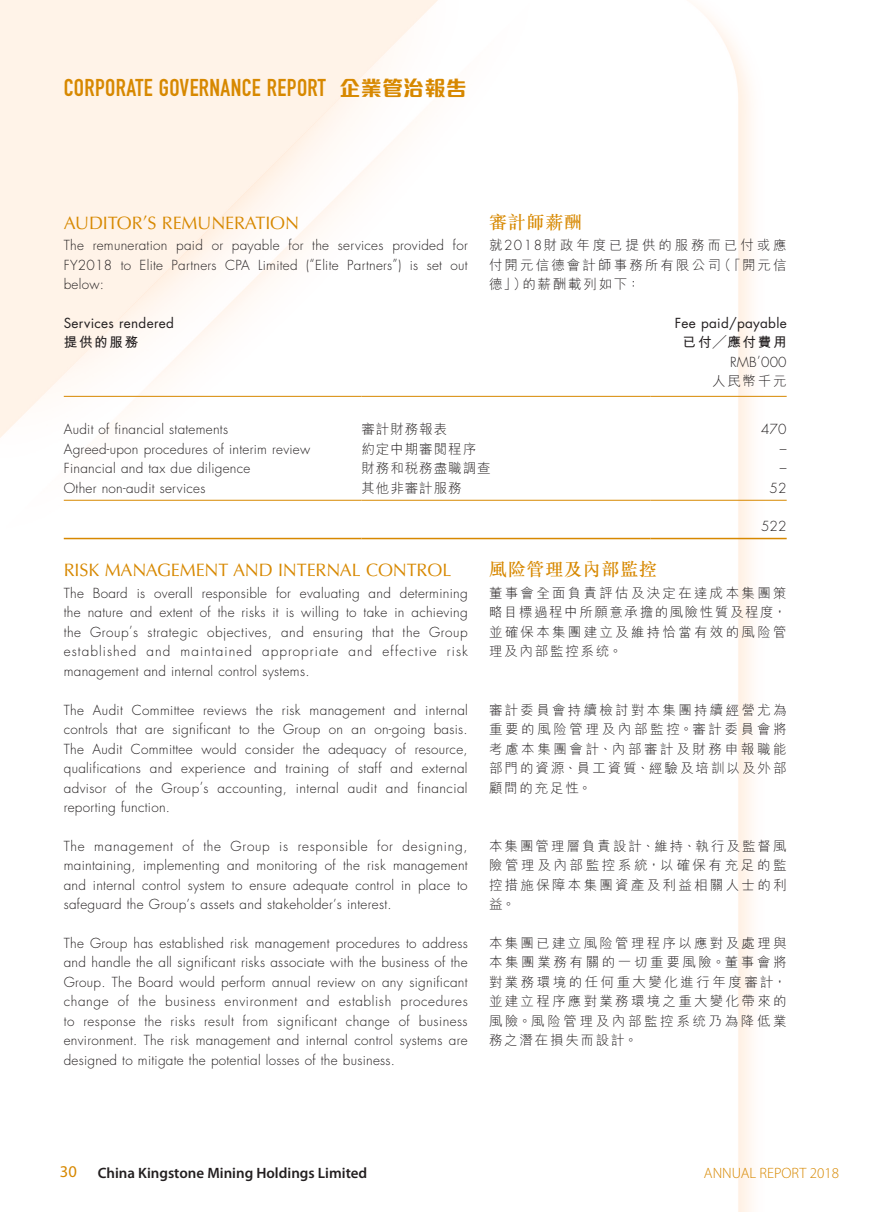
<style>
.page{position:relative;width:893px;height:1212px;background:#fff}
.page>*{position:absolute;margin:0;border:0;box-sizing:border-box;transform-origin:0 0}
.t1{font:24px "DIN Engschrift Std";letter-spacing:.015em;color:#d78800}
.t2{font:18px "Optima LT Std";letter-spacing:-.005em;color:#d78800}
.t3{font:500 18px "M Sung HK";letter-spacing:.045em;color:#d78800}
.t4{font:16.5px "Myriad Pro";color:#d78800}
.t5{font:600 15px "Myriad Pro";color:#231f20}
.t6{font:300 15px "Myriad Pro";color:#d78800}
.t7{font:300 13.5px/19.5px "Futura Std";letter-spacing:.02em;color:#231f20;text-align:justify}
.t8{font:300 13.5px/19.5px "M Hei HK";letter-spacing:.17em;color:#231f20;text-align:justify}
.t9{font:13.5px "Futura Std";letter-spacing:.02em;color:#231f20}
.t10{font:300 13.5px "M Hei HK";letter-spacing:.07em;color:#231f20}
.t11{font:700 13.5px "M Hei HK";letter-spacing:.13em;color:#231f20}
.s1{font-family:"M Elle HK";font-weight:800;font-size:21px}
.s2{font-family:"Futura Std"}
</style>
<div class="page">
<hr style="left:64px;top:396px;width:297px;height:1px;background:#d78800">
<hr style="left:361px;top:396px;width:290px;height:1px;background:#d78800">
<hr style="left:651px;top:396px;width:136px;height:1px;background:#d78800">
<hr style="left:64px;top:500px;width:297px;height:1px;background:#d78800">
<hr style="left:361px;top:500px;width:290px;height:1px;background:#d78800">
<hr style="left:651px;top:500px;width:136px;height:1px;background:#d78800">
<hr style="left:64px;top:538px;width:297px;height:1px;background:#d78800">
<hr style="left:361px;top:538px;width:290px;height:1px;background:#d78800">
<hr style="left:651px;top:538px;width:136px;height:1px;background:#d78800">
<h1 class="t1" style="left:64px;top:74px;width:404px">CORPORATE GOVERNANCE REPORT <span class="s1">企業管治報告</span></h1>
<h2 class="t3" style="left:489px;top:210px;width:95px">審計師薪酬</h2>
<p class="t8" style="left:489px;top:235px;width:299px">就<span class="s2">2018</span>財政年度已提供的服務而已付或應付開元信德會計師事務所有限公司（「開元信德」）的薪酬載列如下：</p>
<h2 class="t2" style="left:64px;top:212px;width:237px">AUDITOR’S REMUNERATION</h2>
<p class="t7" style="left:64px;top:236px;width:405px">The remuneration paid or payable for the services provided for FY2018 to Elite Partners CPA Limited (“Elite Partners”) is set out below:</p>
<p class="t9" style="left:64px;top:314px;width:112px">Services rendered</p>
<p class="t9" style="left:675px;top:314px;width:113px">Fee paid/payable</p>
<p class="t11" style="left:64px;top:333px;width:76px">提供的服務</p>
<p class="t11" style="left:683px;top:333px;width:105px">已付╱應付費用</p>
<p class="t7" style="left:730px;top:353px;width:58px">RMB’000</p>
<p class="t8" style="left:712px;top:372px;width:76px">人民幣千元</p>
<p class="t7" style="left:64px;top:420px;width:166px">Audit of financial statements</p>
<p class="t8" style="left:361px;top:419px;width:87px">審計財務報表</p>
<p class="t7" style="left:761px;top:420px;width:27px">470</p>
<p class="t7" style="left:64px;top:439px;width:248px">Agreed-upon procedures of interim review</p>
<p class="t10" style="left:361px;top:442px;width:116px">約定中期審閱程序</p>
<p class="t7" style="left:780px;top:439px;width:8px">–</p>
<p class="t7" style="left:64px;top:459px;width:188px">Financial and tax due diligence</p>
<p class="t10" style="left:361px;top:461px;width:131px">財務和稅務盡職調查</p>
<p class="t7" style="left:780px;top:459px;width:8px">–</p>
<p class="t7" style="left:64px;top:478px;width:143px">Other non-audit services</p>
<p class="t10" style="left:361px;top:481px;width:102px">其他非審計服務</p>
<p class="t7" style="left:770px;top:478px;width:19px">52</p>
<p class="t7" style="left:761px;top:517px;width:27px">522</p>
<h2 class="t2" style="left:64px;top:560px;width:389px">RISK MANAGEMENT AND INTERNAL CONTROL</h2>
<p class="t7" style="left:64px;top:584px;width:406px">The Board is overall responsible for evaluating and determining the nature and extent of the risks it is willing to take in achieving the Group’s strategic objectives, and ensuring that the Group established and maintained appropriate and effective risk management and internal control systems.</p>
<p class="t7" style="left:64px;top:700px;width:406px">The Audit Committee reviews the risk management and internal controls that are significant to the Group on an on-going basis.<br>The Audit Committee would consider the adequacy of resource, qualifications and experience and training of staff and external advisor of the Group’s accounting, internal audit and financial reporting function.</p>
<p class="t7" style="left:64px;top:836px;width:405px">The management of the Group is responsible for designing, maintaining, implementing and monitoring of the risk management and internal control system to ensure adequate control in place to safeguard the Group’s assets and stakeholder’s interest.</p>
<p class="t7" style="left:64px;top:933px;width:406px">The Group has established risk management procedures to address and handle the all significant risks associate with the business of the Group. The Board would perform annual review on any significant change of the business environment and establish procedures to response the risks result from significant change of business environment. The risk management and internal control systems are designed to mitigate the potential losses of the business.</p>
<h2 class="t3" style="left:489px;top:557px;width:170px">風险管理及內部監控</h2>
<p class="t8" style="left:489px;top:583px;width:299px">董事會全面負責評估及決定在達成本集團策略目標過程中所願意承擔的風險性質及程度，並確保本集團建立及維持恰當有效的風险管理及內部監控系统。</p>
<p class="t8" style="left:489px;top:700px;width:299px">審計委員會持續檢討對本集團持續經營尤為重要的風险管理及內部監控。審計委員會將考慮本集團會計、內部審計及財務申報職能部門的資源、員工資質、經驗及培訓以及外部顧問的充足性。</p>
<p class="t8" style="left:489px;top:836px;width:299px">本集團管理層負責設計、維持、執行及監督風險管理及內部監控系統，以確保有充足的監控措施保障本集團資產及利益相關人士的利益。</p>
<p class="t8" style="left:489px;top:933px;width:299px">本集團已建立風险管理程序以應對及處理與本集團業務有關的一切重要風險。董事會將對業務環境的任何重大變化進行年度審計，並建立程序應對業務環境之重大變化帶來的風險。風险管理及內部監控系统乃為降低業務之潛在損失而設計。</p>
<p class="t4" style="left:60px;top:1161px;width:19px">30</p>
<p class="t5" style="left:98px;top:1163px;width:271px">China Kingstone Mining Holdings Limited</p>
<p class="t6" style="left:704px;top:1164px;width:137px">ANNUAL REPORT 2018</p>
</div>
